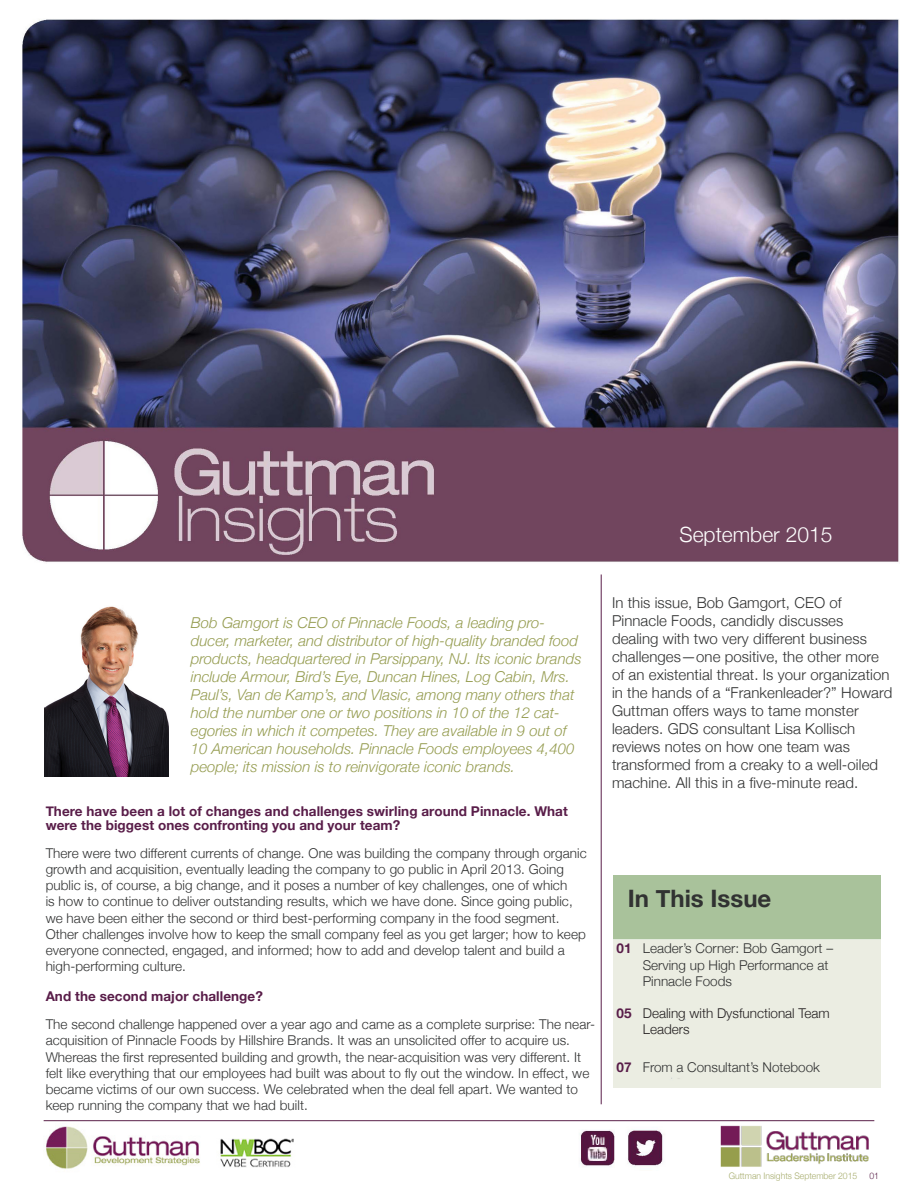
<style>
.page{position:relative;width:918px;height:1188px;background:#fff}
.page>*{position:absolute;margin:0;border:0;box-sizing:border-box;transform-origin:0 0}
.t1{font:700 24px "Helvetica Neue";color:#313232}
.t2{font:300 21px "Helvetica Neue";color:#fff}
.t3{font:italic 300 15px/18px "Helvetica Neue";color:#959c50}
.t4{font:300 15px/18px "Helvetica Neue";letter-spacing:.005em;color:#313232}
.t5{font:300 13.5px/16.2px "Helvetica Neue";letter-spacing:.005em;color:#313232}
.t6{font:700 13.5px/13.5px "Helvetica Neue";letter-spacing:.005em;color:#591d49}
.t7{font:300 13.5px/16.2px "Helvetica Neue";color:#231f20}
.t8{font:300 9px "Helvetica Neue";color:#a6ac6c;scale:.96 1}
.s1{font-weight:700;color:#591d49}
.s2{color:#5a2049}
</style>
<div class="page">
<hr style="left:44px;top:1120px;width:830px;height:1px;background:#5a2049">
<img style="left:580px;top:1130px;width:35px;height:36px">
<img style="left:628px;top:1130px;width:35px;height:37px">
<img style="left:220px;top:1138px;width:74px;height:30px">
<img style="left:720px;top:1125px;width:149px;height:42px">
<img style="left:46px;top:1126px;width:154px;height:43px">
<img style="left:22px;top:19px;width:878px;height:543px">
<hr style="left:601px;top:574px;width:1px;height:530px;background:#591d49">
<img style="left:45px;top:606px;width:124px;height:170px">
<h2 class="t2" style="left:680px;top:522px;width:154px">September 2015</h2>
<p class="t3" style="left:191px;top:614px;width:392px">Bob Gamgort is CEO of Pinnacle Foods, a leading pro&shy;ducer, marketer, and distributor of high-quality branded food products, headquartered in Parsippany, NJ. Its iconic brands include Armour, Bird’s Eye, Duncan Hines, Log Cabin, Mrs.<br>Paul’s, Van de Kamp’s, and Vlasic, among many others that hold the number one or two positions in 10 of the 12 cat&shy;egories in which it competes. They are available in 9 out of 10 American households. Pinnacle Foods employees 4,400 people; its mission is to reinvigorate iconic brands.</p>
<p class="t6" style="left:46px;top:804px;width:524px">There have been a lot of changes and challenges swirling around Pinnacle. What were the biggest ones confronting you and your team?</p>
<p class="t5" style="left:46px;top:845px;width:543px">There were two different currents of change. One was building the company through organic growth and acquisition, eventually leading the company to go public in April 2013. Going public is, of course, a big change, and it poses a number of key challenges, one of which<br>is how to continue to deliver outstanding results, which we have done. Since going public, we have been either the second or third best-performing company in the food segment.<br>Other challenges involve how to keep the small company feel as you get larger; how to keep everyone connected, engaged, and informed; how to add and develop talent and build a high-performing culture.</p>
<p class="t6" style="left:46px;top:989px;width:219px">And the second major challenge?</p>
<p class="t5" style="left:46px;top:1016px;width:551px">The second challenge happened over a year ago and came as a complete surprise: The near&shy;acquisition of Pinnacle Foods by Hillshire Brands. It was an unsolicited offer to acquire us.<br>Whereas the first represented building and growth, the near-acquisition was very different. It felt like everything that our employees had built was about to fly out the window. In effect, we became victims of our own success. We celebrated when the deal fell apart. We wanted to keep running the company that we had built.</p>
<p class="t4" style="left:612px;top:593px;width:282px">In this issue, Bob Gamgort, CEO of Pinnacle Foods, candidly discusses dealing with two very different business challenges—one positive, the other more of an existential threat. Is your organization in the hands of a “Frankenleader?” Howard Guttman offers ways to tame monster leaders. GDS consultant Lisa Kollisch reviews notes on how one team was transformed from a creaky to a well-oiled machine. All this in a five-minute read.</p>
<h1 class="t1" style="left:628px;top:883px;width:145px">In This Issue</h1>
<p class="t5" style="left:643px;top:940px;width:192px;text-indent:-26px"><span class="s1">01</span> Leader’s Corner: Bob Gamgort –<br>Serving up High Performance at<br>Pinnacle Foods</p>
<p class="t7" style="left:643px;top:1005px;width:189px;text-indent:-26px"><span class="s1">05</span> Dealing with Dysfunctional Team<br>Leaders</p>
<p class="t5" style="left:616px;top:1059px;width:205px"><span class="s1">07</span> From a Consultant’s Notebook</p>
<p class="t8" style="left:729px;top:1171px;width:158px">Guttman Insights September 2015 <span class="s2">01</span></p>
</div>
